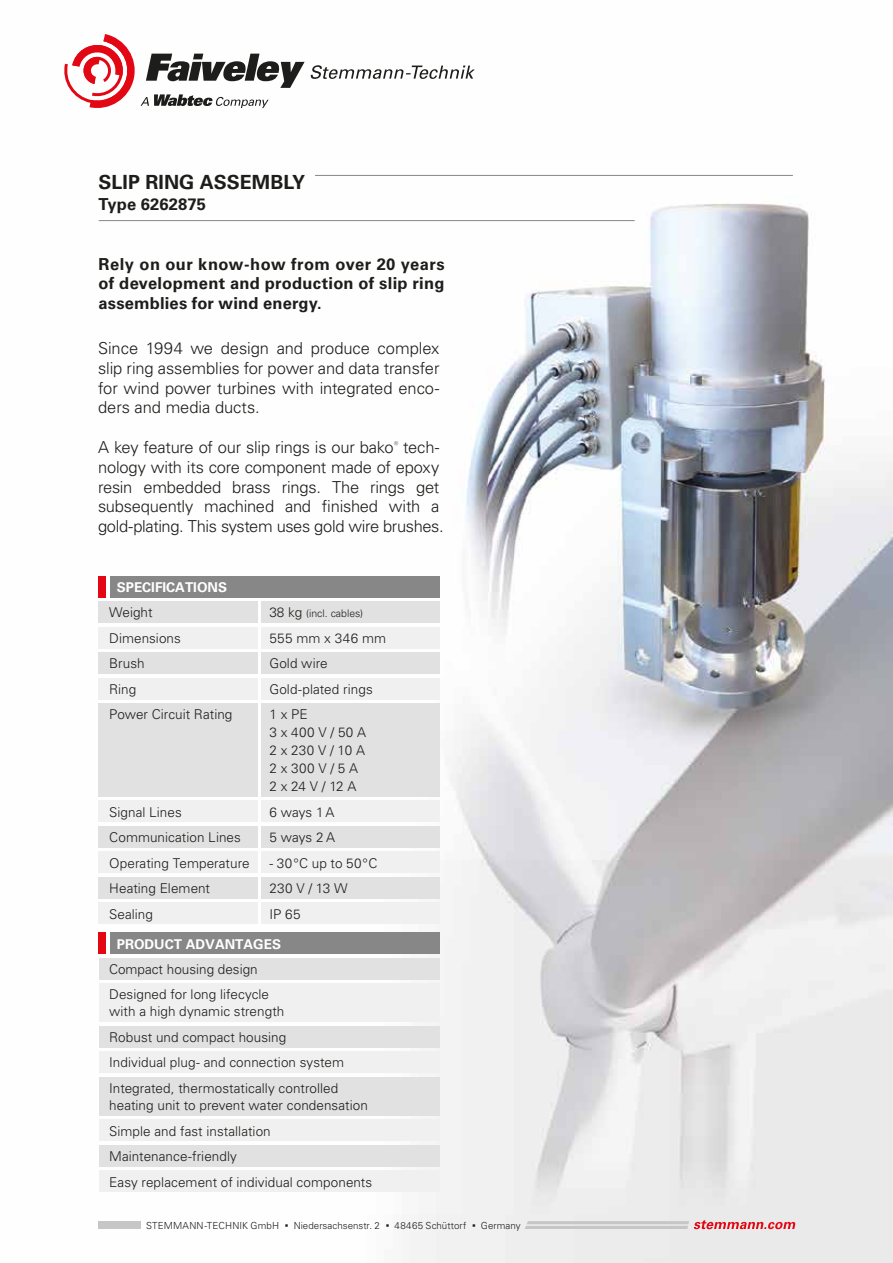
<style>
.page{position:relative;width:893px;height:1263px;background:#fff}
.page>*{position:absolute;margin:0;border:0;box-sizing:border-box;transform-origin:0 0}
.t1{font:700 19.5px "Univers LT Pro 65";color:#1d1d1b}
.t2{font:300 16.5px/19.8px "Univers LT Pro 45";letter-spacing:-.015em;color:#1d1d1b;text-align:justify}
.t3{font:700 16.5px/19.8px "Univers LT Pro 65";letter-spacing:.015em;color:#1d1d1b;text-align:justify}
.t4{font:300 13.5px/25.5px "Univers LT Pro 45";letter-spacing:.005em;color:#1d1d1b}
.t5{font:300 13.5px/18px "Univers LT Pro 45";letter-spacing:.03em;color:#1d1d1b}
.t6{font:700 13.5px "Univers LT Pro 65";color:#fff}
.t7{font:300 13.5px "Univers LT Pro 45";letter-spacing:.025em;color:#1d1d1b}
.t8{font:300 10.5px "Univers LT Pro 45";color:#1d1d1b}
.t9{font:300 9.75px "Univers LT Pro 45";letter-spacing:.005em;color:#1d1d1b}
.s1{font-size:13.5px}
.s2{font-family:"Arial";font-weight:400;font-size:10.5px}
</style>
<div class="page">
<img style="left:98px;top:203px;width:795px;height:1060px">
<hr style="left:99px;top:220px;width:536px;height:1px;background:#878787">
<hr style="left:315px;top:175px;width:478px;height:1px;background:#878787">
<div style="left:110px;top:932px;width:329px;height:22px;background:#878787"></div>
<div style="left:99px;top:932px;width:7px;height:22px;background:#e30613"></div>
<div style="left:99px;top:958px;width:340px;height:21px;background:#e1e1e1"></div>
<div style="left:99px;top:984px;width:340px;height:38px;background:#f0f0f0"></div>
<div style="left:99px;top:1026px;width:340px;height:21px;background:#e1e1e1"></div>
<div style="left:99px;top:1052px;width:340px;height:21px;background:#f0f0f0"></div>
<div style="left:99px;top:1077px;width:340px;height:38px;background:#e1e1e1"></div>
<div style="left:99px;top:1120px;width:340px;height:21px;background:#f0f0f0"></div>
<div style="left:99px;top:1145px;width:340px;height:21px;background:#e1e1e1"></div>
<div style="left:99px;top:1171px;width:340px;height:21px;background:#f0f0f0"></div>
<div style="left:110px;top:576px;width:330px;height:21px;background:#878787"></div>
<div style="left:99px;top:576px;width:7px;height:21px;background:#e30613"></div>
<div style="left:99px;top:602px;width:159px;height:21px;background:#e1e1e1"></div>
<div style="left:99px;top:627px;width:159px;height:21px;background:#f0f0f0"></div>
<div style="left:99px;top:653px;width:159px;height:21px;background:#e1e1e1"></div>
<div style="left:99px;top:678px;width:159px;height:21px;background:#f0f0f0"></div>
<div style="left:99px;top:704px;width:159px;height:92px;background:#e1e1e1"></div>
<div style="left:99px;top:801px;width:159px;height:21px;background:#f0f0f0"></div>
<div style="left:262px;top:602px;width:178px;height:21px;background:#e1e1e1"></div>
<div style="left:262px;top:627px;width:178px;height:21px;background:#f0f0f0"></div>
<div style="left:262px;top:653px;width:178px;height:21px;background:#e1e1e1"></div>
<div style="left:262px;top:678px;width:178px;height:21px;background:#f0f0f0"></div>
<div style="left:262px;top:704px;width:178px;height:92px;background:#e1e1e1"></div>
<div style="left:262px;top:801px;width:178px;height:21px;background:#f0f0f0"></div>
<div style="left:99px;top:826px;width:159px;height:21px;background:#e1e1e1"></div>
<div style="left:262px;top:826px;width:178px;height:21px;background:#e1e1e1"></div>
<div style="left:99px;top:852px;width:159px;height:21px;background:#f0f0f0"></div>
<div style="left:262px;top:852px;width:178px;height:21px;background:#f0f0f0"></div>
<div style="left:99px;top:903px;width:159px;height:21px;background:#f0f0f0"></div>
<div style="left:262px;top:903px;width:178px;height:21px;background:#f0f0f0"></div>
<div style="left:99px;top:877px;width:159px;height:21px;background:#e1e1e1"></div>
<div style="left:262px;top:877px;width:178px;height:21px;background:#e1e1e1"></div>
<hr style="left:98px;top:1221px;width:43px;height:3px;background:#c6c6c6">
<svg style="left:525px;top:1220px;width:270px;height:9px"></svg>
<hr style="left:98px;top:1226px;width:43px;height:3px;background:#c6c6c6">
<svg style="left:64px;top:34px;width:411px;height:75px"></svg>
<h1 class="t1" style="left:99px;top:168px;width:208px">SLIP RING ASSEMBLY</h1>
<p class="t3" style="left:99px;top:194px;width:109px">Type 6262875</p>
<p class="t3" style="left:99px;top:253px;width:348px">Rely on our know-how from over 20 years of development and production of slip ring assemblies for wind energy.</p>
<p class="t2" style="left:98px;top:338px;width:343px">Since 1994 we design and produce complex slip ring assemblies for power and data transfer for wind power turbines with integrated enco&shy;ders and media ducts.</p>
<p class="t2" style="left:98px;top:437px;width:347px;text-align:left">A key feature of our slip rings is our bako<sup>®</sup> tech&shy;nology with its core component made of epoxy resin embedded brass rings. The rings get subsequently machined and finished with a gold-plating. This system uses gold wire brushes.</p>
<p class="t6" style="left:117px;top:578px;width:112px">SPECIFICATIONS</p>
<p class="t4" style="left:109px;top:599px;width:45px">Weight</p>
<p class="t8" style="left:269px;top:607px;width:95px"><span class="s1">38 kg</span> (incl. cables)</p>
<p class="t4" style="left:109px;top:625px;width:73px">Dimensions</p>
<p class="t7" style="left:269px;top:629px;width:118px">555 mm x 346 mm</p>
<p class="t4" style="left:109px;top:650px;width:37px">Brush</p>
<p class="t4" style="left:269px;top:650px;width:60px">Gold wire</p>
<p class="t4" style="left:109px;top:676px;width:29px">Ring</p>
<p class="t4" style="left:269px;top:676px;width:105px">Gold-plated rings</p>
<p class="t4" style="left:109px;top:701px;width:125px">Power Circuit Rating</p>
<p class="t5" style="left:269px;top:705px;width:98px">1 x PE<br>3 x 400 V / 50 A<br>2 x 230 V / 10 A<br>2 x 300 V / 5 A<br>2 x 24 V / 12 A</p>
<p class="t4" style="left:109px;top:799px;width:74px">Signal Lines</p>
<p class="t4" style="left:269px;top:799px;width:66px">6 ways 1A</p>
<p class="t4" style="left:109px;top:824px;width:133px">Communication Lines</p>
<p class="t4" style="left:269px;top:824px;width:67px">5 ways 2 A</p>
<p class="t4" style="left:109px;top:850px;width:142px">Operating Temperature</p>
<p class="t4" style="left:269px;top:850px;width:109px">- 30°C up to 50°C</p>
<p class="t4" style="left:109px;top:875px;width:103px">Heating Element</p>
<p class="t4" style="left:269px;top:875px;width:80px">230 V / 13 W</p>
<p class="t4" style="left:109px;top:901px;width:45px">Sealing</p>
<p class="t4" style="left:269px;top:901px;width:33px">IP 65</p>
<p class="t6" style="left:117px;top:934px;width:166px">PRODUCT ADVANTAGES</p>
<p class="t4" style="left:109px;top:956px;width:161px">Compact housing design<br>Designed for long lifecycle</p>
<p class="t4" style="left:109px;top:998px;width:236px">with a high dynamic strength<br>Robust und compact housing Individual plug- and connection system Integrated, thermostatically controlled</p>
<p class="t4" style="left:109px;top:1092px;width:265px">heating unit to prevent water condensation Simple and fast installation Maintenance-friendly<br>Easy replacement of individual components</p>
<p class="t9" style="left:146px;top:1219px;width:376px">STEMMANN-TECHNIK GmbH <span class="s2">▪</span> Niedersachsenstr. 2 <span class="s2">▪</span> 48465 Schüttorf <span class="s2">▪</span> Germany</p>
</div>
